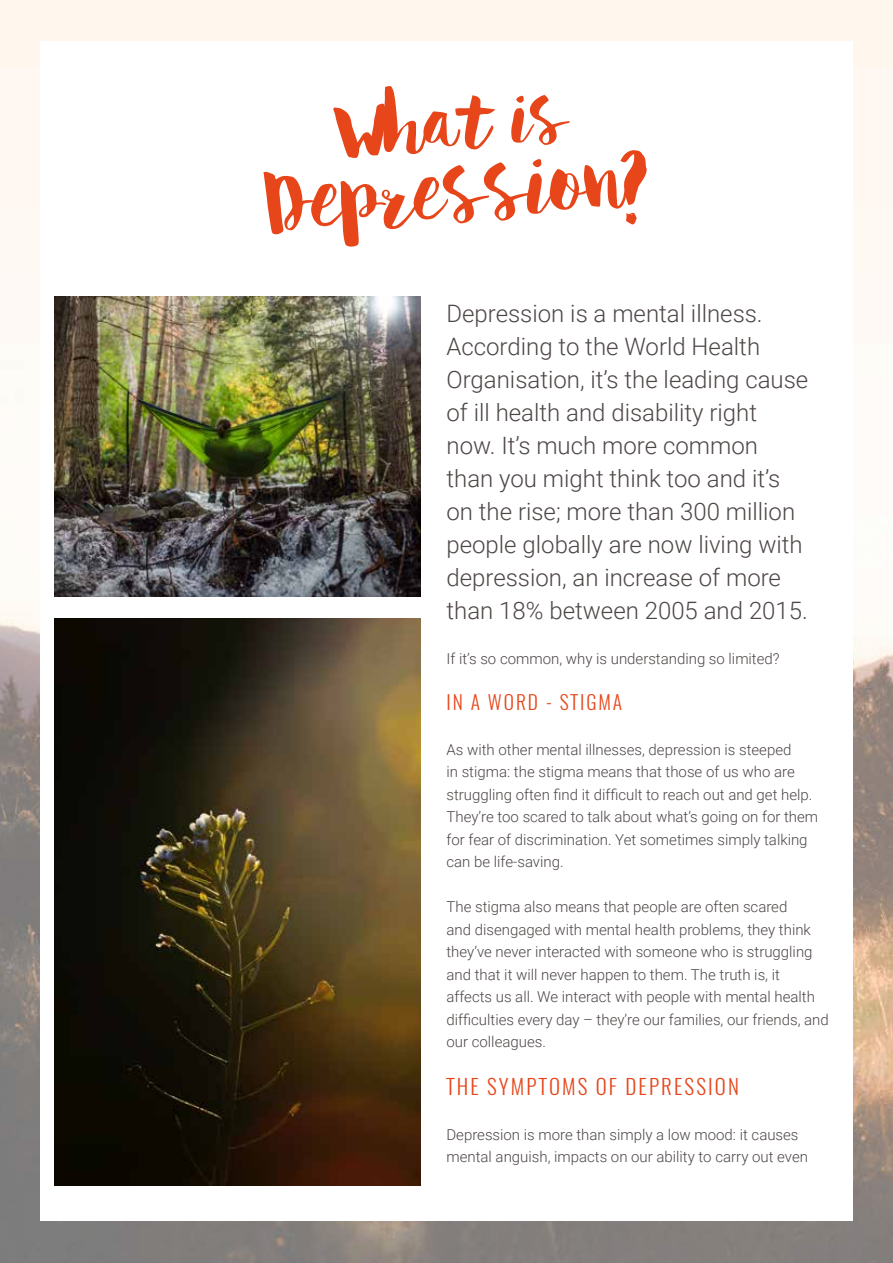
<style>
.page{position:relative;width:893px;height:1263px;background:#fff}
.page>*{position:absolute;margin:0;border:0;box-sizing:border-box;transform-origin:0 0}
.t1{font:84px "Helena";color:#e6461a}
.t2{font:72px "Helena";color:#e6461a}
.t3{font:300 24px/33px "Roboto";color:#4d4645}
.t4{font:300 21px "Oswald";letter-spacing:.1em;color:#e6461a}
.t5{font:300 19.5px "Oswald";letter-spacing:.1em;color:#e6461a}
.t6{font:300 15px/22.5px "Roboto";color:#4d4645}
</style>
<div class="page">
<img style="left:0;top:0;width:893px;height:1263px">
<div style="left:40px;top:42px;width:812px;height:1179px;background:#fff"></div>
<img style="left:54px;top:296px;width:366px;height:300px">
<img style="left:54px;top:618px;width:366px;height:567px">
<h2 class="t2" style="left:332px;top:88px;width:237px;rotate:-4deg">What is</h2>
<h1 class="t1" style="left:262px;top:154px;width:384px;rotate:-4deg">Depression?</h1>
<p class="t3" style="left:446px;top:296px;width:363px">Depression is a mental illness.<br>According to the World Health<br>Organisation, it’s the leading cause of ill health and disability right now. It’s much more common than you might think too and it’s on the rise; more than 300 million people globally are now living with depression, an increase of more than 18% between 2005 and 2015.</p>
<p class="t6" style="left:446px;top:646px;width:335px">If it’s so common, why is understanding so limited?</p>
<h3 class="t5" style="left:446px;top:689px;width:177px">IN A WORD - STIGMA</h3>
<p class="t6" style="left:446px;top:737px;width:373px">As with other mental illnesses, depression is steeped<br>in stigma: the stigma means that those of us who are struggling often find it difficult to reach out and get help.<br>They’re too scared to talk about what’s going on for them for fear of discrimination. Yet sometimes simply talking can be life-saving.</p>
<p class="t6" style="left:446px;top:895px;width:384px">The stigma also means that people are often scared<br>and disengaged with mental health problems, they think they’ve never interacted with someone who is struggling and that it will never happen to them. The truth is, it affects us all. We interact with people with mental health difficulties every day – they’re our families, our friends, and our colleagues.</p>
<h3 class="t4" style="left:446px;top:1072px;width:294px">THE SYMPTOMS OF DEPRESSION</h3>
<p class="t6" style="left:446px;top:1123px;width:363px">Depression is more than simply a low mood: it causes mental anguish, impacts on our ability to carry out even</p>
</div>
